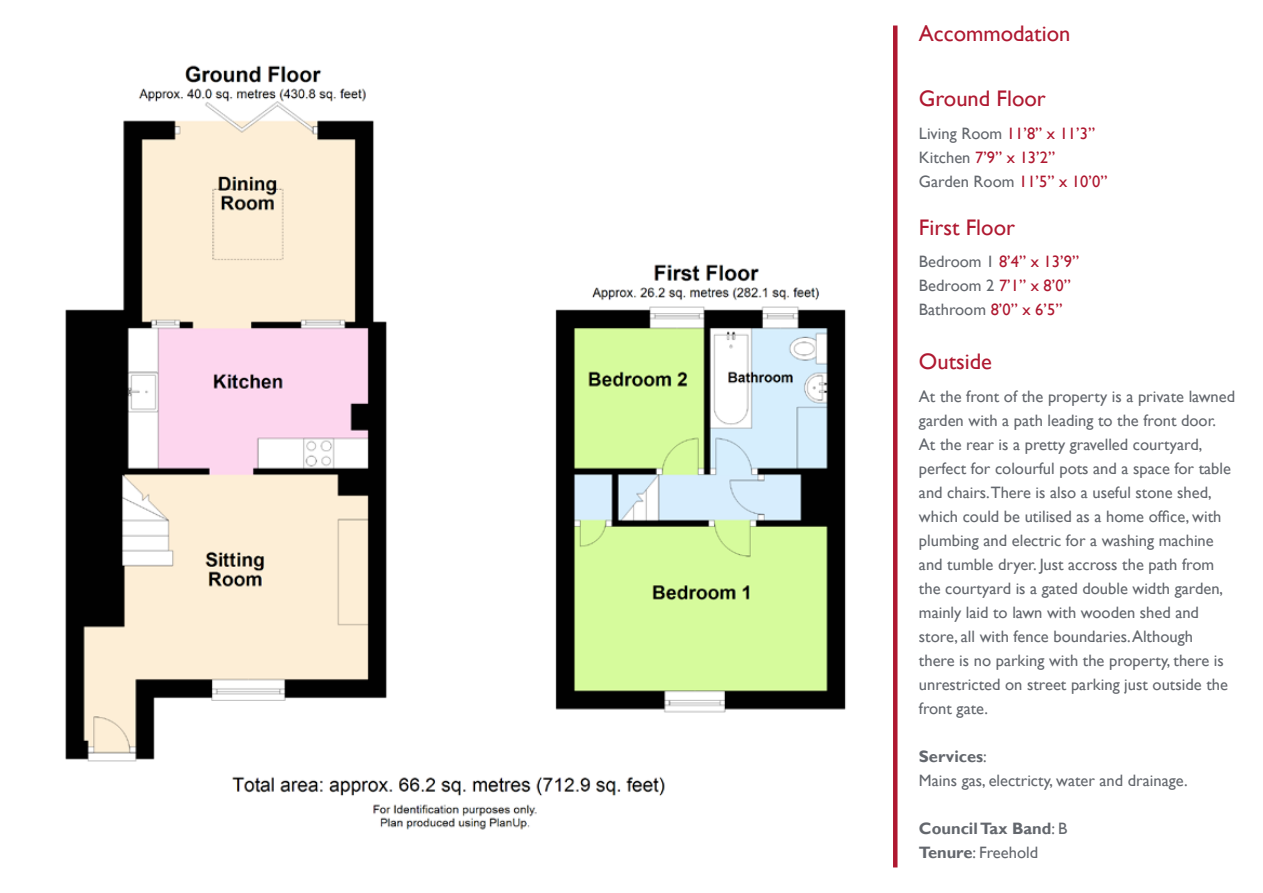
<style>
.page{position:relative;width:1263px;height:893px;background:#fff}
.page>*{position:absolute;margin:0;border:0;box-sizing:border-box;transform-origin:0 0}
.t1{font:22.5px "Gill Sans";color:#af1830}
.t2{font:16.5px/24px "Gill Sans";color:#63676d}
.t3{font:16.5px/24px "Gill Sans";color:#af1830}
.t4{font:700 16.5px/24px "Gill Sans";color:#63676d}
.s1{color:#63676d}
.s2{font-weight:700}
.s3{font-weight:400}
</style>
<div class="page">
<img style="left:65px;top:65px;width:781px;height:765px">
<hr style="left:893px;top:26px;width:4px;height:841px;background:#af1830">
<h1 class="t1" style="left:919px;top:20px;width:153px">Accommodation</h1>
<h1 class="t1" style="left:919px;top:85px;width:128px">Ground Floor</h1>
<p class="t3" style="left:919px;top:121px;width:190px"><span class="s1">Living Room</span> 11’8” x 11’3”<br><span class="s1">Kitchen</span> 7’9” x 13’2”<br><span class="s1">Garden Room</span> 11’5” x 10’0”</p>
<h1 class="t1" style="left:919px;top:214px;width:98px">First Floor</h1>
<p class="t3" style="left:919px;top:250px;width:162px"><span class="s1">Bedroom 1</span> 8’4” x 13’9”<br><span class="s1">Bedroom 2</span> 7’1” x 8’0”<br><span class="s1">Bathroom</span> 8’0” x 6’5”</p>
<h1 class="t1" style="left:919px;top:349px;width:75px">Outside</h1>
<p class="t2" style="left:919px;top:384px;width:318px">At the front of the property is a private lawned garden with a path leading to the front door.<br>At the rear is a pretty gravelled courtyard, perfect for colourful pots and a space for table and chairs.There is also a useful stone shed, which could be utilised as a home office, with plumbing and electric for a washing machine and tumble dryer. Just accross the path from the courtyard is a gated double width garden, mainly laid to lawn with wooden shed and store, all with fence boundaries. Although<br>there is no parking with the property, there is unrestricted on street parking just outside the front gate.</p>
<p class="t2" style="left:919px;top:745px;width:270px"><span class="s2">Services</span>:<br>Mains gas, electricty, water and drainage.</p>
<p class="t4" style="left:919px;top:817px;width:150px">Council Tax Band<span class="s3">: B<br></span>Tenure<span class="s3">: Freehold</span></p>
</div>
